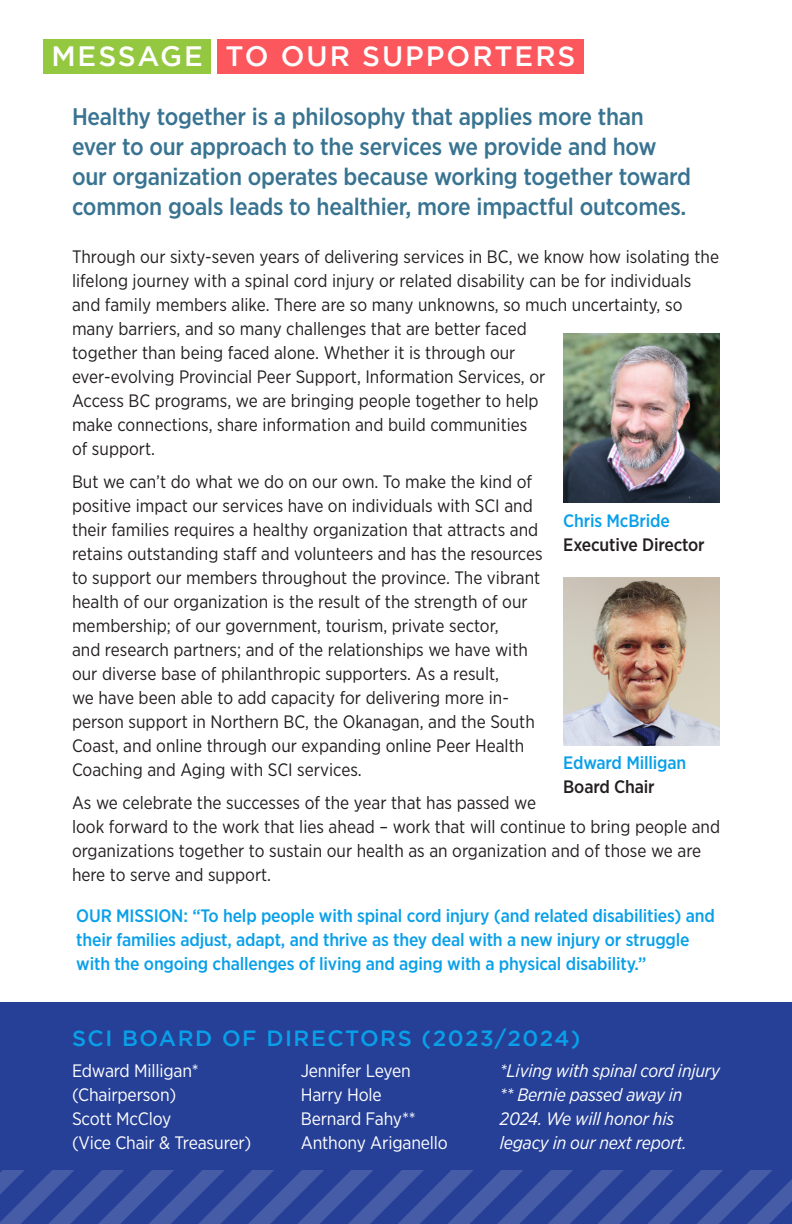
<style>
.page{position:relative;width:792px;height:1224px;background:#fff}
.page>*{position:absolute;margin:0;border:0;box-sizing:border-box;transform-origin:0 0}
.t1{font:500 28px "Gotham";letter-spacing:.07em;color:#fff}
.t2{font:500 24px/30px "Gotham Narrow";letter-spacing:-.01em;color:#387391}
.subhead_2{font:500 22px "Gotham";letter-spacing:.07em;color:#09a0e9}
.body_text{font:18px/24px "Gotham Narrow";color:#231f20}
.body_text-2{font:500 18px/24px "Gotham Narrow";letter-spacing:-.01em;color:#09a0e9}
.body_text-3{font:18px/24px "Gotham Narrow";letter-spacing:-.01em;color:#fff}
.body_text-4{font:italic 18px/24px "Gotham Narrow";letter-spacing:-.01em;color:#fff}
.body_text-5{font:500 18px/24px "Gotham Narrow";letter-spacing:-.01em;color:#231f20}
.s1{color:#09a0e9}
.s2{color:#231f20}
</style>
<div class="page">
<div style="left:0;top:1002px;width:792px;height:222px;background:#264097"></div>
<img style="left:563px;top:334px;width:157px;height:168px">
<img style="left:563px;top:578px;width:157px;height:168px">
<div style="left:43px;top:39px;width:167px;height:35px;background:#94c840"></div>
<div style="left:217px;top:39px;width:367px;height:35px;background:#fc575d"></div>
<svg style="left:0;top:1171px;width:792px;height:53px"></svg>
<p class="t1" style="left:51px;top:40px;width:526px">MESSAGE TO OUR SUPPORTERS</p>
<p class="t2" style="left:72px;top:102px;width:621px">Healthy together is a philosophy that applies more than ever to our approach to the services we provide and how our organization operates because working together toward common goals leads to healthier, more impactful outcomes.</p>
<p class="body_text" style="left:72px;top:245px;width:649px">Through our sixty-seven years of delivering services in BC, we know how isolating the lifelong journey with a spinal cord injury or related disability can be for individuals and family members alike. There are so many unknowns, so much uncertainty, so many barriers, and so many challenges that are better faced<br>together than being faced alone. Whether it is through our<br>ever-evolving Provincial Peer Support, Information Services, or<br>Access BC programs, we are bringing people together to help<br>make connections, share information and build communities<br>of support.</p>
<p class="body_text" style="left:72px;top:470px;width:472px">But we can’t do what we do on our own. To make the kind of positive impact our services have on individuals with SCI and their families requires a healthy organization that attracts and retains outstanding staff and volunteers and has the resources to support our members throughout the province. The vibrant health of our organization is the result of the strength of our membership; of our government, tourism, private sector,<br>and research partners; and of the relationships we have with our diverse base of philanthropic supporters. As a result,<br>we have been able to add capacity for delivering more in&shy;person support in Northern BC, the Okanagan, and the South Coast, and online through our expanding online Peer Health Coaching and Aging with SCI services.</p>
<p class="body_text" style="left:72px;top:791px;width:650px">As we celebrate the successes of the year that has passed we<br>look forward to the work that lies ahead – work that will continue to bring people and organizations together to sustain our health as an organization and of those we are here to serve and support.</p>
<p class="body_text-5" style="left:563px;top:509px;width:143px"><span class="s1">Chris McBride<br></span>Executive Director</p>
<p class="body_text-2" style="left:563px;top:751px;width:125px">Edward Milligan<br><span class="s2">Board Chair</span></p>
<p class="body_text-2" style="left:76px;top:903px;width:640px">OUR MISSION: “To help people with spinal cord injury (and related disabilities) and their families adjust, adapt, and thrive as they deal with a new injury or struggle with the ongoing challenges of living and aging with a physical disability.”</p>
<p class="subhead_2" style="left:72px;top:1025px;width:510px">SCI BOARD OF DIRECTORS (2023/2024)</p>
<p class="body_text-3" style="left:72px;top:1059px;width:128px">Edward Milligan* (Chairperson)</p>
<p class="body_text-3" style="left:72px;top:1107px;width:181px">Scott McCloy<br>(Vice Chair &amp; Treasurer)</p>
<p class="body_text-3" style="left:301px;top:1059px;width:112px">Jennifer Leyen</p>
<p class="body_text-3" style="left:301px;top:1083px;width:82px">Harry Hole</p>
<p class="body_text-3" style="left:301px;top:1107px;width:117px">Bernard Fahy**</p>
<p class="body_text-3" style="left:301px;top:1131px;width:149px">Anthony Ariganello</p>
<p class="body_text-4" style="left:500px;top:1059px;width:222px">*Living with spinal cord injury</p>
<p class="body_text-4" style="left:500px;top:1083px;width:188px">** Bernie passed away in<br>2024. We will honor his legacy in our next report.</p>
</div>
